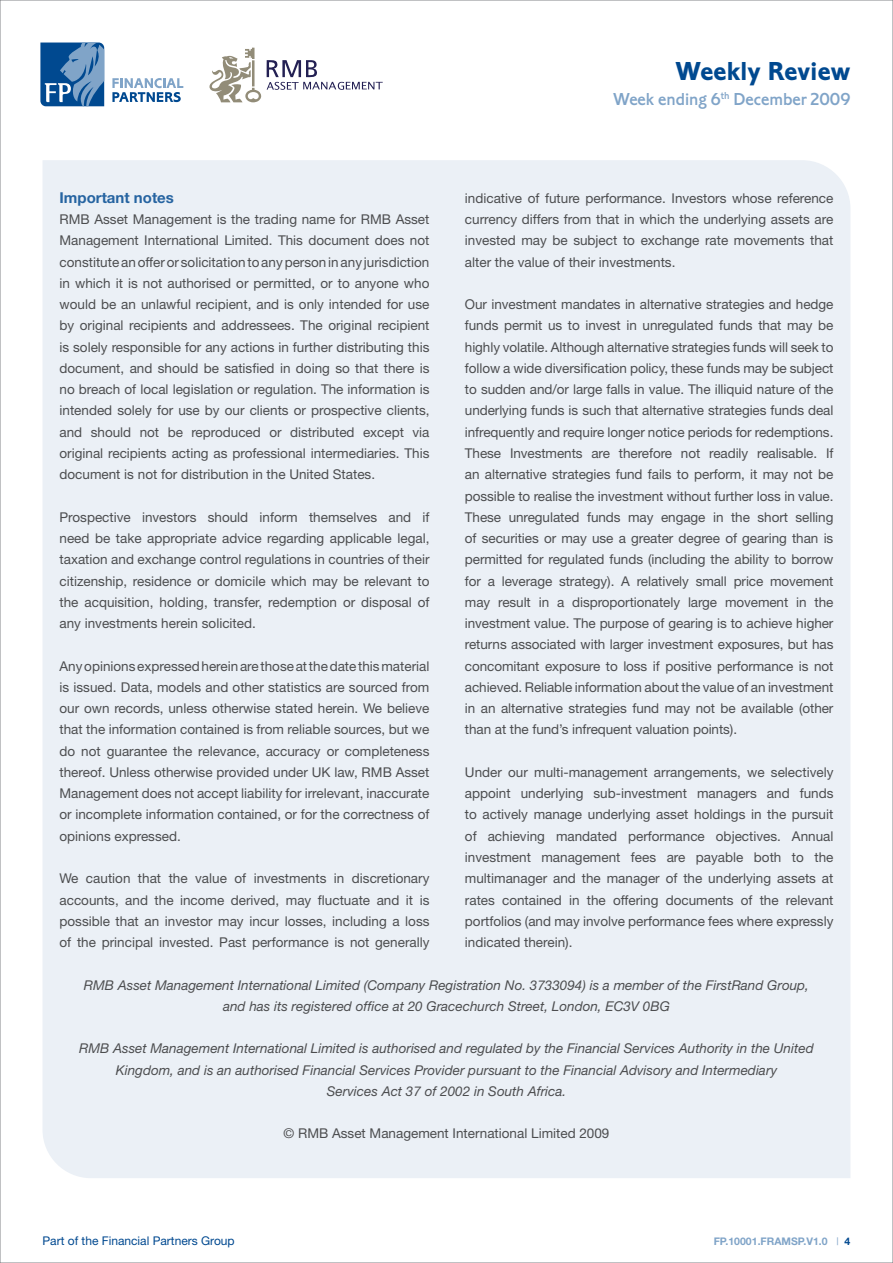
<style>
.page{position:relative;width:893px;height:1263px;background:#fff}
.page>*{position:absolute;margin:0;border:0;box-sizing:border-box;transform-origin:0 0}
.t1{font:27px "Corinthian Bold Plain";letter-spacing:.01em;color:#004990}
.t2{font:18px "Corinthian Medium Plain";color:#80a4c8}
.t3{font:700 15px "Helvetica Neue";color:#2664a1}
.t4{font:13.5px/21.3px "Helvetica Neue";color:#4c4d4f;text-align:justify}
.t5{font:italic 13.5px/21.3px "Helvetica Neue";color:#4c4d4f;text-align:center}
.t6{font:12px "Helvetica Neue";color:#004990}
.t7{font:700 10.5px "Helvetica Neue";color:#80a4c8}
.s1{font-weight:400}
</style>
<div class="page">
<svg style="left:112px;top:78px;width:71px;height:24px"></svg>
<svg style="left:40px;top:43px;width:64px;height:63px;background:#3f76ab"></svg>
<svg style="left:210px;top:48px;width:173px;height:54px"></svg>
<div style="left:43px;top:160px;width:807px;height:1018px;background:#ebf0f6"></div>
<h1 class="t1" style="left:676px;top:55px;width:176px">Weekly Review</h1>
<h2 class="t2" style="left:613px;top:88px;width:239px">Week ending 6<sup>th</sup> December 2009</h2>
<p class="t3" style="left:60px;top:188px;width:116px">Important notes</p>
<p class="t4" style="left:60px;top:208px;width:371px">RMB Asset Management is the trading name for RMB Asset Management International Limited. This document does not constitute an offer or solicitation to any person in any jurisdiction in which it is not authorised or permitted, or to anyone who would be an unlawful recipient, and is only intended for use by original recipients and addressees. The original recipient is solely responsible for any actions in further distributing this document, and should be satisfied in doing so that there is no breach of local legislation or regulation. The information is intended solely for use by our clients or prospective clients, and should not be reproduced or distributed except via original recipients acting as professional intermediaries. This document is not for distribution in the United States.</p>
<p class="t4" style="left:60px;top:506px;width:371px">Prospective investors should inform themselves and if need be take appropriate advice regarding applicable legal, taxation and exchange control regulations in countries of their citizenship, residence or domicile which may be relevant to the acquisition, holding, transfer, redemption or disposal of any investments herein solicited.</p>
<p class="t4" style="left:60px;top:655px;width:371px">Any opinions expressed herein are those at the date this material is issued. Data, models and other statistics are sourced from our own records, unless otherwise stated herein. We believe that the information contained is from reliable sources, but we do not guarantee the relevance, accuracy or completeness thereof. Unless otherwise provided under UK law, RMB Asset Management does not accept liability for irrelevant, inaccurate or incomplete information contained, or for the correctness of opinions expressed.</p>
<p class="t4" style="left:60px;top:867px;width:371px">We caution that the value of investments in discretionary accounts, and the income derived, may fluctuate and it is possible that an investor may incur losses, including a loss of the principal invested. Past performance is not generally</p>
<p class="t5" style="left:84px;top:974px;width:726px">RMB Asset Management International Limited (Company Registration No. 3733094) is a member of the FirstRand Group, and has its registered office at 20 Gracechurch Street, London, EC3V 0BG</p>
<p class="t5" style="left:79px;top:1038px;width:736px">RMB Asset Management International Limited is authorised and regulated by the Financial Services Authority in the United<br>Kingdom, and is an authorised Financial Services Provider pursuant to the Financial Advisory and Intermediary<br>Services Act 37 of 2002 in South Africa.</p>
<p class="t4" style="left:284px;top:1123px;width:327px">© RMB Asset Management International Limited 2009</p>
<p class="t4" style="left:465px;top:187px;width:370px">indicative of future performance. Investors whose reference currency differs from that in which the underlying assets are invested may be subject to exchange rate movements that alter the value of their investments.</p>
<p class="t4" style="left:465px;top:293px;width:370px">Our investment mandates in alternative strategies and hedge funds permit us to invest in unregulated funds that may be highly volatile. Although alternative strategies funds will seek to follow a wide diversification policy, these funds may be subject to sudden and/or large falls in value. The illiquid nature of the underlying funds is such that alternative strategies funds deal infrequently and require longer notice periods for redemptions.<br>These Investments are therefore not readily realisable. If an alternative strategies fund fails to perform, it may not be possible to realise the investment without further loss in value.<br>These unregulated funds may engage in the short selling of securities or may use a greater degree of gearing than is permitted for regulated funds (including the ability to borrow for a leverage strategy). A relatively small price movement may result in a disproportionately large movement in the investment value. The purpose of gearing is to achieve higher returns associated with larger investment exposures, but has concomitant exposure to loss if positive performance is not achieved. Reliable information about the value of an investment in an alternative strategies fund may not be available (other than at the fund’s infrequent valuation points).</p>
<p class="t4" style="left:465px;top:761px;width:370px">Under our multi-management arrangements, we selectively appoint underlying sub-investment managers and funds to actively manage underlying asset holdings in the pursuit of achieving mandated performance objectives. Annual investment management fees are payable both to the multimanager and the manager of the underlying assets at rates contained in the offering documents of the relevant portfolios (and may involve performance fees where expressly indicated therein).</p>
<p class="t6" style="left:43px;top:1233px;width:194px">Part of the Financial Partners Group</p>
<p class="t7" style="left:714px;top:1234px;width:127px">FP.10001.FRAMSP.V1.0 <span class="s1">|</span></p>
</div>
